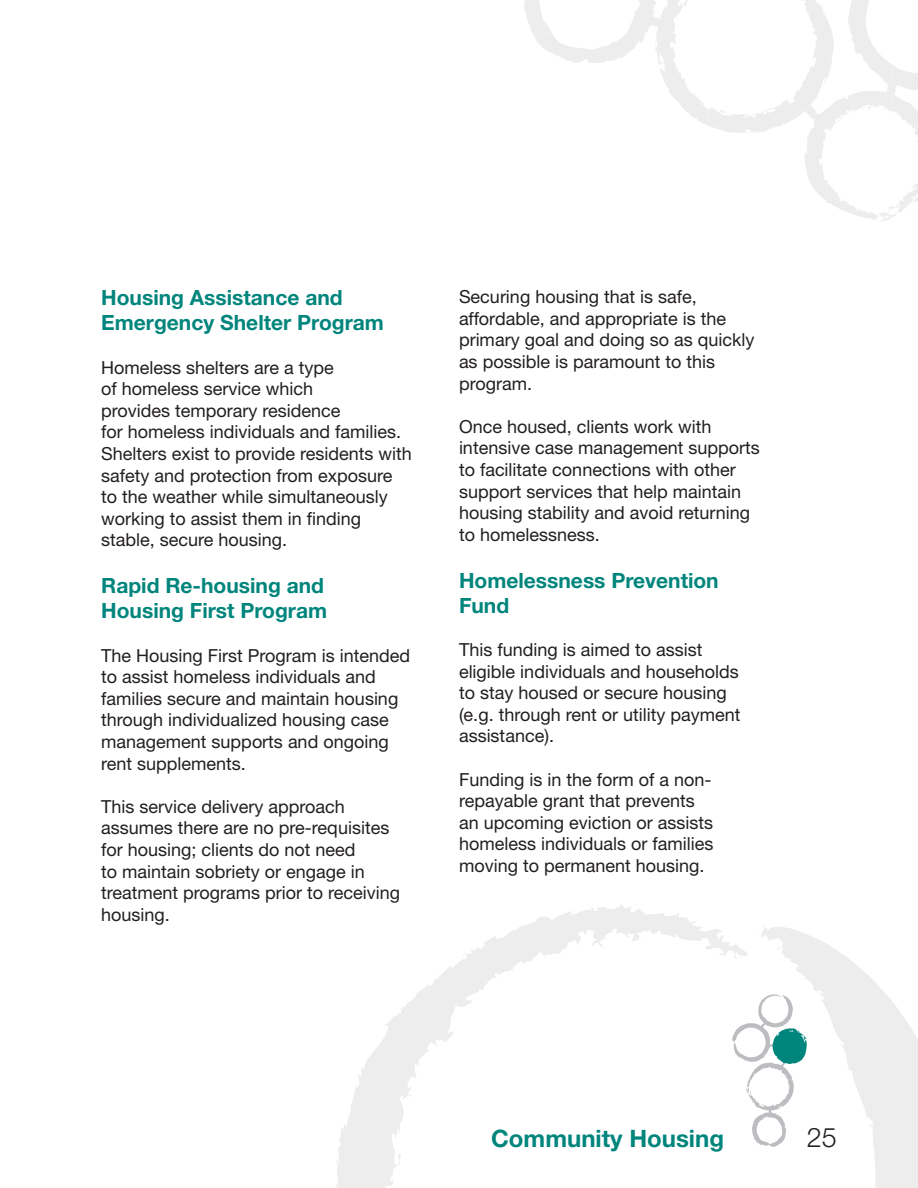
<style>
.page{position:relative;width:918px;height:1188px;background:#fff}
.page>*{position:absolute;margin:0;border:0;box-sizing:border-box;transform-origin:0 0}
.t1{font:300 27px "Helvetica Neue LT Pro";color:#231f20}
.t2{font:700 24px "Helvetica Neue LT Pro";color:#00857c}
.t3{font:700 21px/25.2px "Helvetica Neue LT Pro";color:#00857c}
.t4{font:18px/21.6px "Helvetica Neue LT Pro";color:#231f20}
</style>
<div class="page">
<svg style="left:524px;top:0;width:139px;height:32px"></svg>
<svg style="left:532px;top:32px;width:363px;height:190px"></svg>
<svg style="left:663px;top:0;width:255px;height:216px"></svg>
<svg style="left:336px;top:905px;width:396px;height:283px"></svg>
<svg style="left:732px;top:925px;width:186px;height:263px"></svg>
<h4 class="t3" style="left:101px;top:285px;width:284px">Housing Assistance and<br>Emergency Shelter Program</h4>
<p class="t4" style="left:101px;top:356px;width:312px">Homeless shelters are a type<br>of homeless service which<br>provides temporary residence<br>for homeless individuals and families.<br>Shelters exist to provide residents with safety and protection from exposure to the weather while simultaneously working to assist them in finding stable, secure housing.</p>
<h4 class="t3" style="left:101px;top:573px;width:227px">Rapid Re-housing and<br>Housing First Program</h4>
<p class="t4" style="left:101px;top:644px;width:311px">The Housing First Program is intended to assist homeless individuals and families secure and maintain housing through individualized housing case management supports and ongoing rent supplements.</p>
<p class="t4" style="left:101px;top:795px;width:301px">This service delivery approach assumes there are no pre-requisites for housing; clients do not need<br>to maintain sobriety or engage in treatment programs prior to receiving housing.</p>
<p class="t4" style="left:459px;top:285px;width:297px">Securing housing that is safe, affordable, and appropriate is the primary goal and doing so as quickly as possible is paramount to this program.</p>
<p class="t4" style="left:459px;top:415px;width:302px">Once housed, clients work with intensive case management supports to facilitate connections with other support services that help maintain housing stability and avoid returning to homelessness.</p>
<h4 class="t3" style="left:459px;top:567px;width:261px">Homelessness Prevention<br>Fund</h4>
<p class="t4" style="left:459px;top:638px;width:283px">This funding is aimed to assist eligible individuals and households to stay housed or secure housing (e.g. through rent or utility payment assistance).</p>
<p class="t4" style="left:459px;top:768px;width:256px">Funding is in the form of a non&shy;repayable grant that prevents an upcoming eviction or assists homeless individuals or families moving to permanent housing.</p>
<h2 class="t2" style="left:491px;top:1123px;width:234px">Community Housing</h2>
<h1 class="t1" style="left:807px;top:1121px;width:32px">25</h1>
</div>
